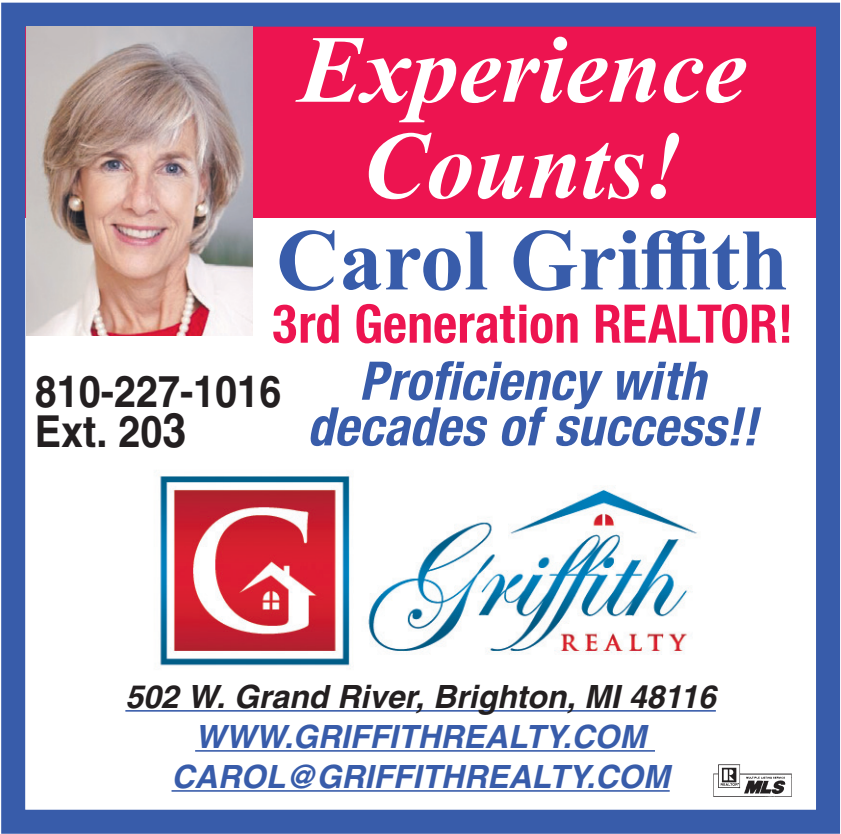
<style>
.page{position:relative;width:841px;height:834px;background:#fff}
.page>*{position:absolute;margin:0;border:0;box-sizing:border-box;transform-origin:0 0}
.t1{font:italic 700 96px/96px "Times New Roman";color:#fff;text-align:center}
.t2{font:700 87.6px "Times New Roman";color:#385caa}
.t3{font:italic 700 condensed 56.8px/45.6px "Sans";color:#385caa;text-align:center}
.t4{font:700 condensed 56.8px "Sans";color:#ed1450}
.t5{font:700 44px/40px "Sans";color:#231f20;scale:.9 1}
.t6{font:italic 700 32px/40px "Sans";color:#385caa}
.t7{font:italic 700 32px "Sans";color:#231f20}
.s1{font-size:48px}
</style>
<div class="page">
<div style="left:24px;top:25px;width:794px;height:192px;background:#ed1450"></div>
<img style="left:714px;top:764px;width:77px;height:30px">
<hr style="left:125px;top:709px;width:591px;height:2px;background:#385caa">
<hr style="left:195px;top:749px;width:460px;height:2px;background:#385caa">
<hr style="left:172px;top:789px;width:498px;height:2px;background:#385caa">
<div style="left:1px;top:3px;width:839px;height:830px;border:24px solid #385caa"></div>
<img style="left:160px;top:475px;width:537px;height:195px">
<img style="left:26px;top:26px;width:226px;height:309px">
<h1 class="t1" style="left:299px;top:19px;width:449px">Experience<br>Counts!</h1>
<h2 class="t2" style="left:276px;top:197px;width:514px">Carol Griffith</h2>
<h3 class="t4" style="left:271px;top:291px;width:523px">3rd Generation REALTOR!</h3>
<h3 class="t3" style="left:307px;top:357px;width:452px">Proficiency with decades of success!!</h3>
<h3 class="t5" style="left:35px;top:371px;width:275px">810-227-1016<br>Ext. 20<span class="s1">3</span></h3>
<p class="t7" style="left:125px;top:676px;width:592px">502 W. GRAND RIVER, BRIGHTON, MI 48116</p>
<p class="t6" style="left:195px;top:715px;width:31px">WWW</p>
<p class="t6" style="left:172px;top:715px;width:500px;text-indent:112px">.GRIFFITHREALTY.COM<br>CAROL@GRIFFITHREALTY.COM</p>
</div>
